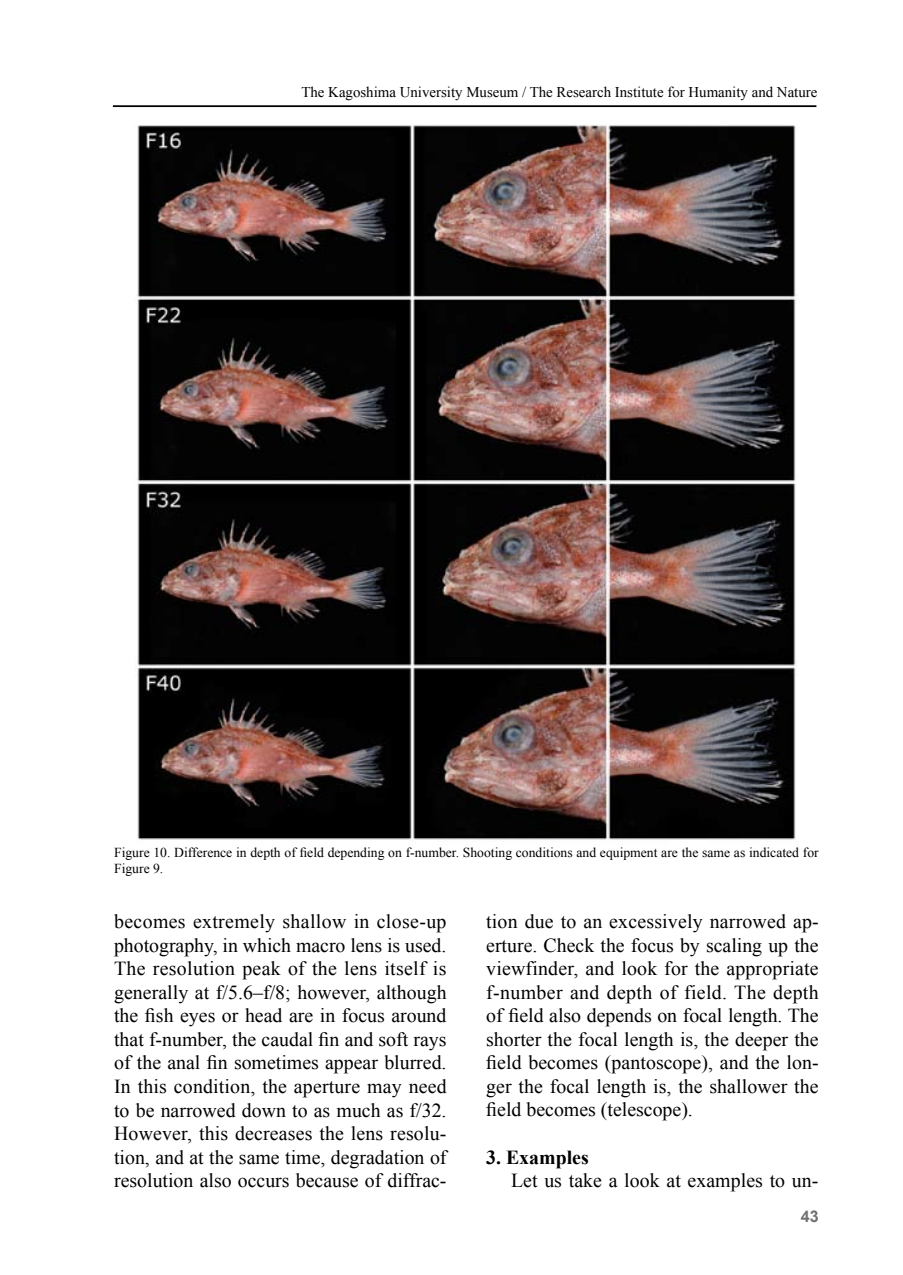
<style>
.page{position:relative;width:903px;height:1275px;background:#fff}
.page>*{position:absolute;margin:0;border:0;box-sizing:border-box;transform-origin:0 0}
.t1{font:19.78px/23.6px "Times New Roman";color:#000;text-align:justify}
.t2{font:700 19.78px "Times New Roman";color:#000}
.t3{font:700 16.1px "Arial";color:#727172}
.t4{font:14.88px "Times New Roman";color:#000}
.t5{font:13.65px "Times New Roman";color:#000}
</style>
<div class="page">
<hr style="left:113px;top:105px;width:703px;height:2px;background:#000">
<img style="left:137px;top:124px;width:659px;height:716px">
<p class="t4" style="left:301px;top:82px;width:517px">The Kagoshima University Museum / The Research Institute for Humanity and Nature</p>
<p class="t5" style="left:114px;top:843px;width:706px">Figure 10. Difference in depth of field depending on -f number. Shooting conditions and equipment are the same as indicated for</p>
<p class="t5" style="left:114px;top:860px;width:51px">Figure 9.</p>
<p class="t1" style="left:114px;top:909px;width:334px">becomes extremely shallow in close-up photography in, which macro lens is used.<br>The resolution peak of the lens itself is generally at f/5.6 f– /8; however, although the fish eyes or head are in focus around that -f number, the caudal fin and soft rays of the anal fin sometimes appear blurred.<br>In this condition, the aperture may need to be narrowed down to as much as f/32.</p>
<p class="t1" style="left:114px;top:1145px;width:334px">tion, and at the same time, degradation of</p>
<p class="t1" style="left:114px;top:1121px;width:334px">However, this decreases the lens resolu-</p>
<p class="t1" style="left:114px;top:1168px;width:334px">resolution also occurs because of diffrac-</p>
<p class="t1" style="left:486px;top:909px;width:334px">tion due to an excessively narrowed ap-</p>
<p class="t1" style="left:486px;top:933px;width:334px">erture. Check the focus by scaling up the</p>
<p class="t1" style="left:486px;top:956px;width:334px">viewfinder, and look for the appropriate -f number and depth of field. The depth of field also depends on focal length. The shorter the focal length is, the deeper the</p>
<p class="t1" style="left:486px;top:1074px;width:334px">ger the focal length is, the shallower the</p>
<p class="t1" style="left:486px;top:1051px;width:334px">field becomes (pantoscope ,) and the lon-</p>
<p class="t1" style="left:486px;top:1098px;width:208px">field becomes (telescope .(</p>
<p class="t2" style="left:486px;top:1143px;width:104px">3. Examples</p>
<p class="t1" style="left:511px;top:1168px;width:309px">Let us take a look at examples to un-</p>
<p class="t3" style="left:801px;top:1205px;width:19px">43</p>
</div>
